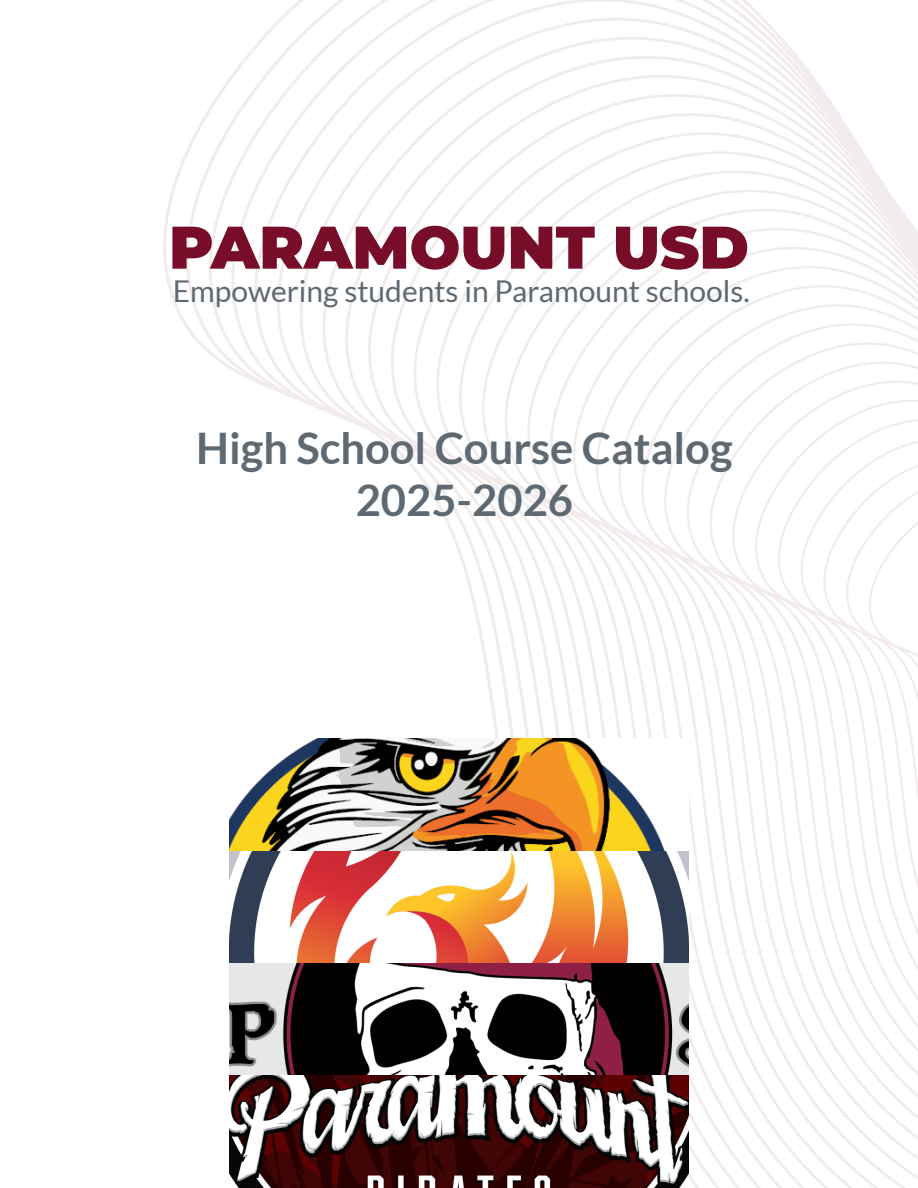
<style>
.page{position:relative;width:918px;height:1188px;background:#fff}
.page>*{position:absolute;margin:0;border:0;box-sizing:border-box;transform-origin:0 0}
.t1{font:900 60px "Montserrat";color:#770d29}
.t2{font:700 43.5px "Lato";color:#5f6972}
.t3{font:30px "Lato";color:#5f6972}
</style>
<div class="page">
<img style="left:163px;top:0;width:755px;height:1188px">
<img style="left:230px;top:739px;width:458px;height:449px">
<p class="t1" style="left:169px;top:202px;width:581px">PARAMOUNT USD</p>
<p class="t3" style="left:173px;top:275px;width:579px">Empowering students in Paramount schools.</p>
<p class="t2" style="left:196px;top:423px;width:538px">High School Course Catalog</p>
<p class="t2" style="left:356px;top:475px;width:219px">2025-2026</p>
</div>
